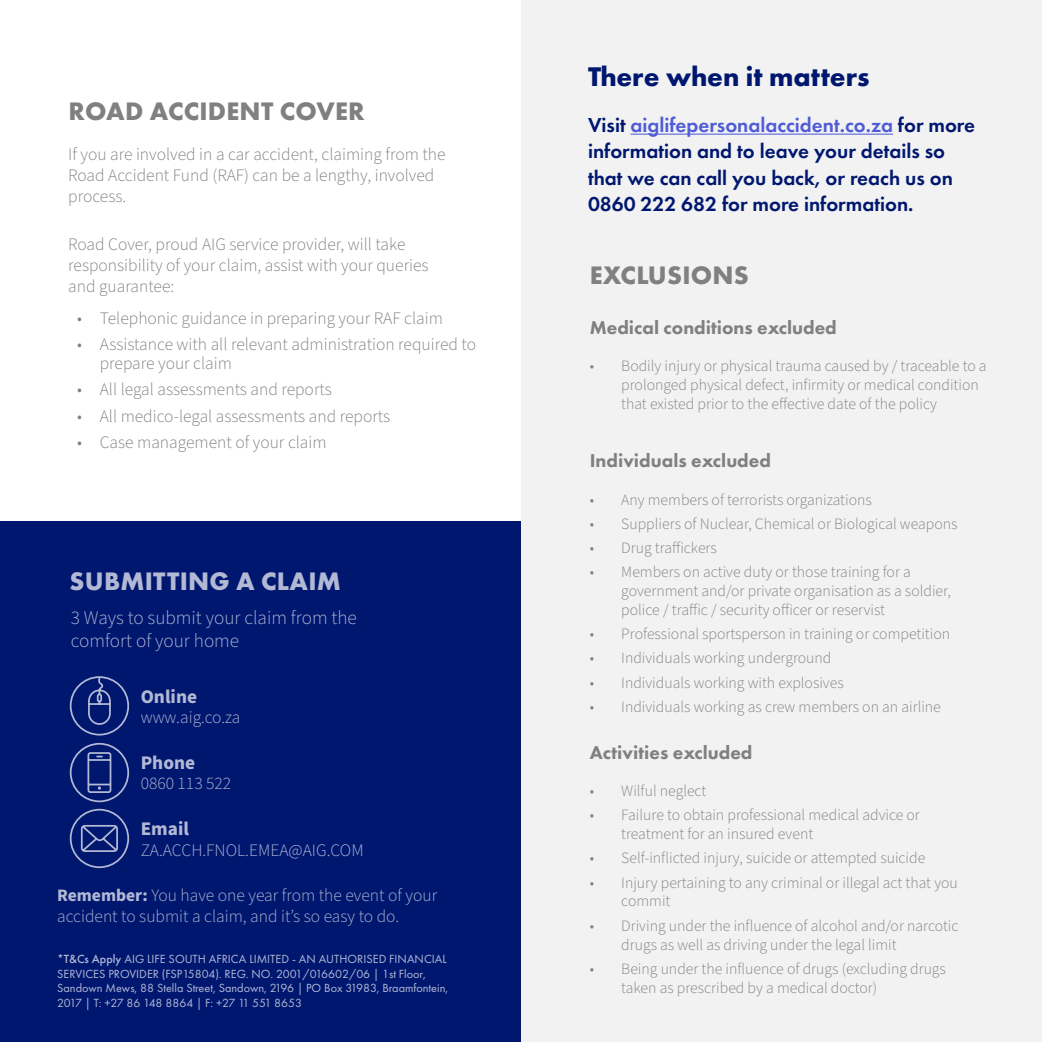
<style>
.page{position:relative;width:1042px;height:1042px;background:#fff}
.page>*{position:absolute;margin:0;border:0;box-sizing:border-box;transform-origin:0 0}
.t1{font:700 28px "Futura PT";color:#001770}
.t2{font:700 26.25px "Futura PT";letter-spacing:.01em;color:#808080}
.t3{font:700 26.25px "Futura PT";letter-spacing:.01em;color:#b3b9d4}
.t4{font:600 21px/26.2px "Futura PT";color:#001770}
.t5{font:800 19.25px "Futura PT";color:#808080}
.t6{font:300 19.25px/23.1px "Source Sans Pro";color:#b3b9d4}
.t7{font:700 19.25px "Source Sans Pro";color:#b3b9d4}
.t8{font:300 17.5px/21px "Source Sans Pro";color:#808080}
.t9{font:300 17.5px/21px "Source Sans Pro";color:#b3b9d4}
.t10{font:300 15.75px/18.9px "Source Sans Pro";color:#808080}
.t11{font:12.25px/14.7px "Futura PT";color:#b3b9d4}
.s1{font-weight:700}
.s2{font-weight:500}
.s3{color:#4f5cd6}
</style>
<div class="page">
<div style="left:0;top:521px;width:521px;height:521px;background:#001770"></div>
<div style="left:70px;top:676px;width:59px;height:59px;border:2px solid #b3b9d4;border-radius:50%"></div>
<svg style="left:87px;top:676px;width:25px;height:49px"></svg>
<div style="left:70px;top:743px;width:59px;height:59px;border:2px solid #b3b9d4;border-radius:50%"></div>
<svg style="left:87px;top:752px;width:25px;height:41px"></svg>
<div style="left:70px;top:809px;width:59px;height:59px;border:2px solid #b3b9d4;border-radius:50%"></div>
<svg style="left:80px;top:825px;width:38px;height:27px"></svg>
<div style="left:521px;top:0;width:520px;height:1042px;background:#f2f2f2"></div>
<hr style="left:630px;top:134px;width:263px;height:1px;background:#4f5cd6">
<h2 class="t2" style="left:68px;top:94px;width:298px">ROAD ACCIDENT COVER</h2>
<p class="t8" style="left:68px;top:145px;width:379px">If you are involved in a car accident, claiming from the<br>Road Accident Fund (RAF) can be a lengthy, involved process.</p>
<p class="t8" style="left:68px;top:234px;width:362px">Road Cover, proud AIG service provider, will take responsibility of your claim, assist with your queries and guarantee:</p>
<p class="t8" style="left:77px;top:308px;width:367px">• Telephonic guidance in preparing your RAF claim</p>
<p class="t8" style="left:100px;top:335px;width:378px;line-height:19.2px;text-indent:-23px">• Assistance with all relevant administration required to prepare your claim</p>
<p class="t8" style="left:77px;top:380px;width:256px">• All legal assessments and reports</p>
<p class="t8" style="left:77px;top:406px;width:315px">• All medico-legal assessments and reports</p>
<p class="t8" style="left:77px;top:432px;width:251px">• Case management of your claim</p>
<h2 class="t3" style="left:70px;top:564px;width:273px">SUBMITTING A CLAIM</h2>
<p class="t6" style="left:71px;top:606px;width:287px">3 Ways to submit your claim from the comfort of your home</p>
<p class="t7" style="left:141px;top:683px;width:58px">Online</p>
<p class="t9" style="left:141px;top:707px;width:101px">www.aig.co.za</p>
<p class="t7" style="left:141px;top:750px;width:56px">Phone</p>
<p class="t9" style="left:141px;top:773px;width:92px">0860 113 522</p>
<p class="t7" style="left:141px;top:815px;width:50px">Email</p>
<p class="t9" style="left:141px;top:840px;width:224px">ZA.ACCH.FNOL.EMEA@AIG.COM</p>
<p class="t9" style="left:57px;top:885px;width:382px"><span class="s1">Remember:</span> You have one year from the event of your accident to submit a claim, and it’s so easy to do.</p>
<p class="t11" style="left:57px;top:951px;width:393px"><span class="s2">*T&amp;Cs Apply</span> AIG LIFE SOUTH AFRICA LIMITED - AN AUTHORISED FINANCIAL SERVICES PROVIDER (FSP15804). REG. NO. 2001/016602/06 | 1st Floor, Sandown Mews, 88 Stella Street, Sandown, 2196 | PO Box 31983, Braamfontein, 2017 | T: +27 86 148 8864 | F: +27 11 551 8653</p>
<h1 class="t1" style="left:588px;top:59px;width:283px">There when it matters</h1>
<h3 class="t4" style="left:588px;top:112px;width:388px">Visit <span class="s3">aiglifepersonalaccident.co.za</span> for more information and to leave your details so that we can call you back, or reach us on 0860 222 682 for more information.</h3>
<h2 class="t2" style="left:590px;top:258px;width:161px">EXCLUSIONS</h2>
<p class="t5" style="left:590px;top:315px;width:249px">Medical conditions excluded</p>
<p class="t10" style="left:621px;top:357px;width:367px;text-indent:-32px">• Bodily injury or physical trauma caused by / traceable to a prolonged physical defect, infirmity or medical condition that existed prior to the effective date of the policy</p>
<p class="t5" style="left:590px;top:449px;width:183px">Individuals excluded</p>
<p class="t10" style="left:590px;top:491px;width:284px">• Any members of terrorists organizations</p>
<p class="t10" style="left:590px;top:515px;width:369px">• Suppliers of Nuclear, Chemical or Biological weapons</p>
<p class="t10" style="left:590px;top:539px;width:129px">• Drug traffickers</p>
<p class="t10" style="left:621px;top:563px;width:331px;text-indent:-32px">• Members on active duty or those training for a government and/or private organisation as a soldier, police / traffic / security officer or reservist</p>
<p class="t10" style="left:590px;top:625px;width:362px">• Professional sportsperson in training or competition</p>
<p class="t10" style="left:590px;top:649px;width:243px">• Individuals working underground</p>
<p class="t10" style="left:590px;top:673px;width:255px">• Individuals working with explosives</p>
<p class="t10" style="left:590px;top:697px;width:353px">• Individuals working as crew members on an airline</p>
<p class="t5" style="left:590px;top:740px;width:164px">Activities excluded</p>
<p class="t10" style="left:590px;top:782px;width:118px">• Wilful neglect</p>
<p class="t10" style="left:621px;top:806px;width:300px;text-indent:-32px">• Failure to obtain professional medical advice or treatment for an insured event</p>
<p class="t10" style="left:590px;top:849px;width:337px">• Self-inflicted injury, suicide or attempted suicide</p>
<p class="t10" style="left:621px;top:873px;width:338px;text-indent:-32px">• Injury pertaining to any criminal or illegal act that you commit</p>
<p class="t10" style="left:621px;top:916px;width:339px;text-indent:-32px">• Driving under the influence of alcohol and/or narcotic drugs as well as driving under the legal limit</p>
<p class="t10" style="left:621px;top:959px;width:326px;text-indent:-32px">• Being under the influence of drugs (excluding drugs taken as prescribed by a medical doctor)</p>
</div>
